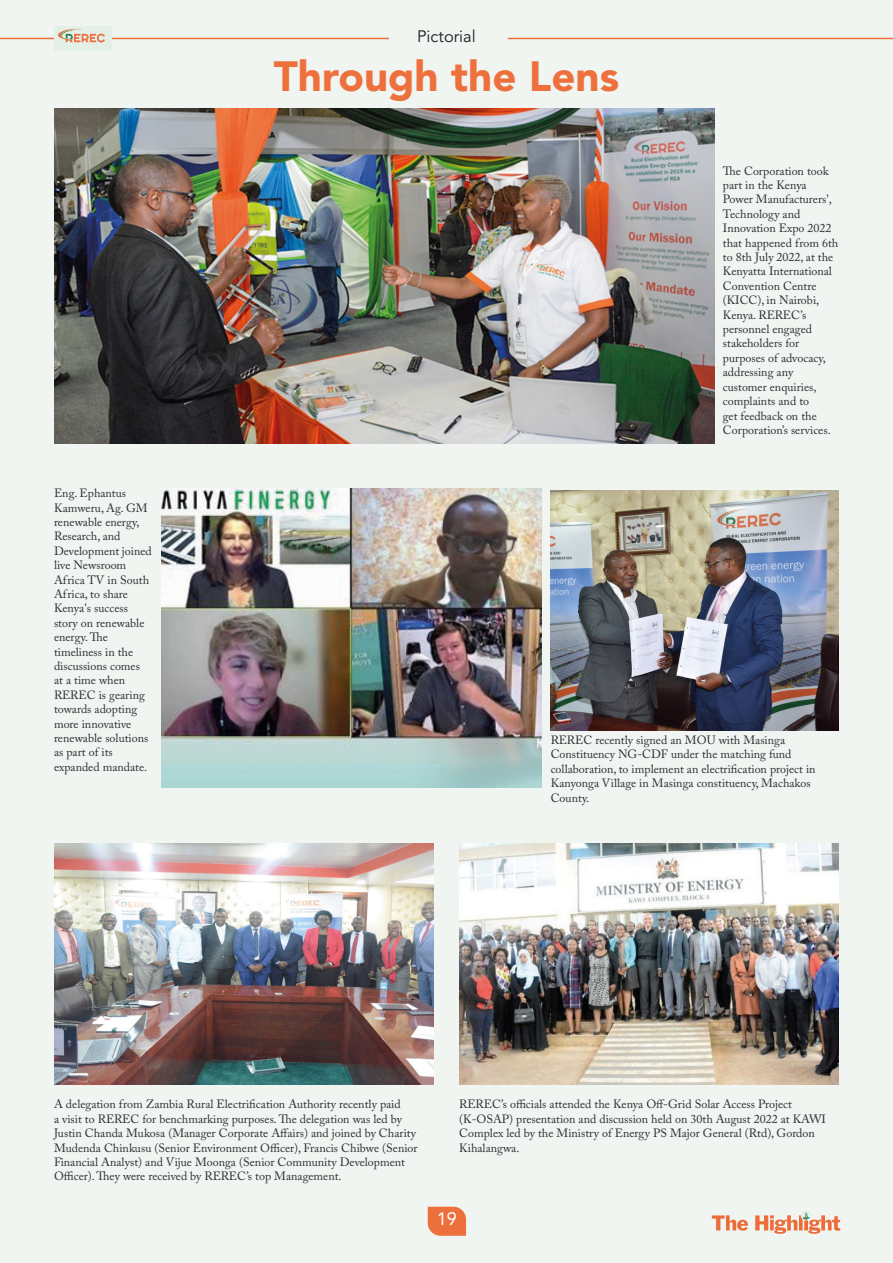
<style>
.page{position:relative;width:893px;height:1263px;background:#f0f5f2}
.page>*{position:absolute;margin:0;border:0;box-sizing:border-box;transform-origin:0 0}
.REREC_titles{font:900 42px "Avenir LT Std";color:#ee703c}
.t1{font:18px "Avenir LT Std";color:#fff}
.REREC_titles-2{font:16.5px "Avenir LT Std";color:#1d1d1b}
.Body_text{font:12px/14.4px "Adobe Caslon Pro";color:#2e2d2c}
</style>
<div class="page">
<img style="left:551px;top:490px;width:288px;height:241px">
<hr style="left:0;top:38px;width:389px;height:1px;background:#ed6f3c">
<div style="left:54px;top:26px;width:57px;height:24px;background:#e4efe8"></div>
<svg style="left:58px;top:29px;width:47px;height:13px"></svg>
<hr style="left:508px;top:38px;width:385px;height:1px;background:#ed6f3c">
<img style="left:161px;top:488px;width:380px;height:299px">
<img style="left:54px;top:108px;width:660px;height:336px">
<img style="left:54px;top:843px;width:380px;height:241px">
<img style="left:459px;top:843px;width:380px;height:241px">
<svg style="left:428px;top:1207px;width:39px;height:29px"></svg>
<svg style="left:712px;top:1211px;width:129px;height:23px"></svg>
<p class="REREC_titles-2" style="left:417px;top:27px;width:60px">Pictorial</p>
<p class="Body_text" style="left:54px;top:486px;width:99px">Eng. Ephantus<br>Kamweru, Ag. GM renewable energy,<br>Research, and<br>Development joined live Newsroom<br>Africa TV in South<br>Africa, to share<br>Kenya's success story on renewable energy. The timeliness in the discussions comes at a time when<br>REREC is gearing towards adopting more innovative renewable solutions as part of its expanded mandate.</p>
<p class="REREC_titles" style="left:274px;top:51px;width:347px">Through the Lens</p>
<p class="Body_text" style="left:723px;top:163px;width:117px">The Corporation took part in the Kenya<br>Power Manufacturers',<br>Technology and<br>Innovation Expo 2022 that happened from 6th to 8th July 2022, at the<br>Kenyatta International<br>Convention Centre (KICC), in Nairobi,<br>Kenya. REREC’s personnel engaged stakeholders for purposes of advocacy, addressing any customer enquiries, complaints and to<br>get feedback on the<br>Corporation’s services.</p>
<p class="Body_text" style="left:551px;top:733px;width:266px">REREC recently signed an MOU with Masinga Constituency NG-CDF under the matching fund collaboration, to implement an electrification project in Kanyonga Village in Masinga constituency, Machakos County.</p>
<p class="Body_text" style="left:54px;top:1097px;width:365px">A delegation from Zambia Rural Electrification Authority recently paid<br>a visit to REREC for benchmarking purposes. The delegation was led by Justin Chanda Mukosa (Manager Corporate Affairs) and joined by Charity Mudenda Chinkusu (Senior Environment Officer), Francis Chibwe (Senior Financial Analyst) and Vijue Moonga (Senior Community Development Officer). They were received by REREC’s top Management.</p>
<p class="Body_text" style="left:459px;top:1097px;width:368px">REREC’s officials attended the Kenya Off-Grid Solar Access Project (K-OSAP) presentation and discussion held on 30th August 2022 at KAWI Complex led by the Ministry of Energy PS Major General (Rtd), Gordon Kihalangwa.</p>
<p class="t1" style="left:437px;top:1208px;width:22px">19</p>
<h2 class="t1" style="left:439px;top:1213px;width:22px">19</h2>
</div>
